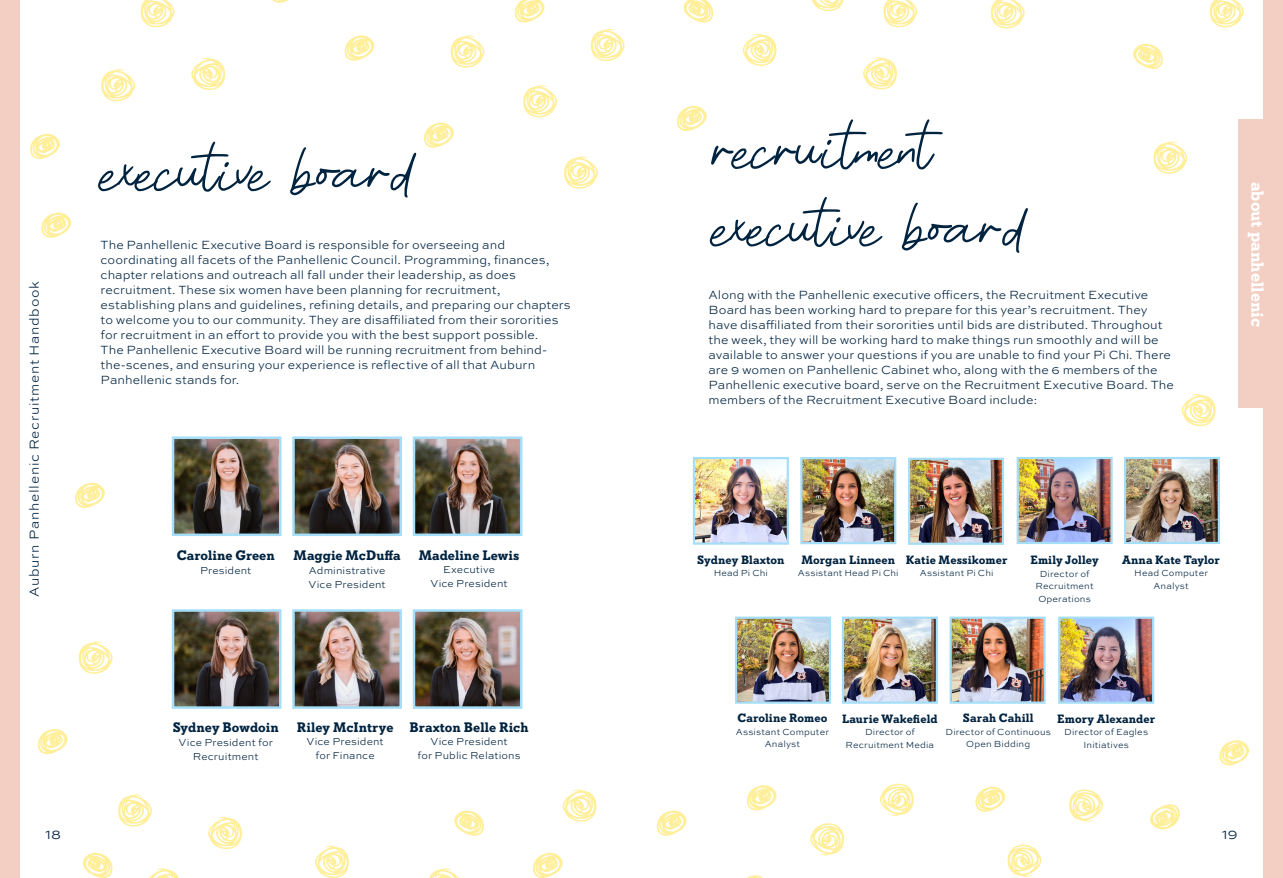
<style>
.page{position:relative;width:1283px;height:878px;background:#fff}
.page>*{position:absolute;margin:0;border:0;box-sizing:border-box;transform-origin:0 0}
.t1{font:91.25px "Owbeirak Script Demo Version";color:#002340}
.t2{font:700 17.5px "Davis";color:#fff}
.t3{font:300 15px "Sweet Sans Pro";color:#002340}
.ITALIC_SANS_SERIF{font:700 13.75px "Davis";letter-spacing:.005em;color:#002340}
.t4{font:300 13.75px "Sweet Sans Pro";letter-spacing:.05em;color:#002340}
.ITALIC_SANS_SERIF-2{font:300 12.5px/15px "Sweet Sans Pro";color:#002340}
.ITALIC_SANS_SERIF-3{font:700 12px "Davis";letter-spacing:.01em;color:#002340}
.ITALIC_SANS_SERIF-4{font:300 10.62px/13.8px "Sweet Sans Pro";letter-spacing:.01em;color:#002340;text-align:center}
.ITALIC_SANS_SERIF-5{font:300 9.25px/12.5px "Sweet Sans Pro";letter-spacing:.015em;color:#002340;text-align:center}
</style>
<div class="page">
<img style="left:175px;top:439px;width:103px;height:94px">
<div style="left:172px;top:436px;width:109px;height:100px;border:2px solid #a4def8"></div>
<img style="left:416px;top:612px;width:103px;height:93px">
<div style="left:413px;top:609px;width:109px;height:99px;border:2px solid #a4def8"></div>
<img style="left:416px;top:439px;width:103px;height:94px">
<div style="left:413px;top:436px;width:109px;height:100px;border:2px solid #a4def8"></div>
<img style="left:295px;top:439px;width:104px;height:94px">
<div style="left:292px;top:436px;width:110px;height:100px;border:2px solid #a4def8"></div>
<img style="left:295px;top:612px;width:104px;height:93px">
<div style="left:292px;top:609px;width:110px;height:99px;border:2px solid #a4def8"></div>
<img style="left:175px;top:612px;width:103px;height:93px">
<div style="left:172px;top:609px;width:109px;height:99px;border:2px solid #a4def8"></div>
<svg style="left:523px;top:85px;width:34px;height:33px"></svg>
<svg style="left:450px;top:35px;width:35px;height:33px"></svg>
<svg style="left:41px;top:212px;width:30px;height:26px"></svg>
<svg style="left:424px;top:122px;width:30px;height:26px"></svg>
<svg style="left:564px;top:156px;width:34px;height:33px"></svg>
<svg style="left:101px;top:69px;width:34px;height:33px"></svg>
<svg style="left:344px;top:35px;width:31px;height:26px"></svg>
<svg style="left:514px;top:0;width:31px;height:23px"></svg>
<svg style="left:118px;top:794px;width:34px;height:33px"></svg>
<svg style="left:37px;top:729px;width:31px;height:25px"></svg>
<svg style="left:677px;top:105px;width:30px;height:26px"></svg>
<svg style="left:1181px;top:394px;width:35px;height:33px"></svg>
<svg style="left:1219px;top:740px;width:30px;height:25px"></svg>
<svg style="left:656px;top:810px;width:31px;height:25px"></svg>
<img style="left:845px;top:619px;width:90px;height:81px">
<div style="left:842px;top:616px;width:96px;height:87px;border:2px solid #a4def8"></div>
<img style="left:952px;top:619px;width:90px;height:81px">
<div style="left:949px;top:616px;width:96px;height:87px;border:2px solid #a4def8"></div>
<img style="left:1061px;top:619px;width:90px;height:81px">
<div style="left:1058px;top:616px;width:96px;height:87px;border:2px solid #a4def8"></div>
<img style="left:738px;top:619px;width:90px;height:81px">
<div style="left:735px;top:616px;width:96px;height:87px;border:2px solid #a4def8"></div>
<img style="left:1019px;top:460px;width:90px;height:81px">
<div style="left:1016px;top:457px;width:96px;height:87px;border:2px solid #a4def8"></div>
<img style="left:1127px;top:460px;width:90px;height:81px">
<div style="left:1124px;top:457px;width:96px;height:87px;border:2px solid #a4def8"></div>
<img style="left:696px;top:460px;width:90px;height:81px">
<div style="left:693px;top:457px;width:96px;height:87px;border:2px solid #a4def8"></div>
<img style="left:803px;top:460px;width:90px;height:81px">
<div style="left:800px;top:457px;width:96px;height:87px;border:2px solid #a4def8"></div>
<img style="left:911px;top:460px;width:90px;height:82px">
<div style="left:908px;top:457px;width:96px;height:88px;border:2px solid #a4def8"></div>
<svg style="left:140px;top:0;width:35px;height:28px"></svg>
<svg style="left:191px;top:57px;width:35px;height:33px"></svg>
<svg style="left:272px;top:0;width:17px;height:3px"></svg>
<div style="left:0;top:0;width:19px;height:878px;background:#f2cfc2"></div>
<div style="left:1263px;top:0;width:19px;height:878px;background:#f2cfc2"></div>
<div style="left:1238px;top:120px;width:44px;height:288px;background:#f2cfc2"></div>
<svg style="left:533px;top:852px;width:30px;height:26px"></svg>
<svg style="left:78px;top:641px;width:35px;height:33px"></svg>
<svg style="left:883px;top:0;width:35px;height:28px"></svg>
<svg style="left:1153px;top:141px;width:35px;height:33px"></svg>
<svg style="left:742px;top:33px;width:35px;height:33px"></svg>
<svg style="left:683px;top:0;width:31px;height:23px"></svg>
<svg style="left:863px;top:57px;width:34px;height:33px"></svg>
<svg style="left:1133px;top:43px;width:30px;height:26px"></svg>
<svg style="left:990px;top:0;width:35px;height:29px"></svg>
<svg style="left:1209px;top:0;width:35px;height:28px"></svg>
<svg style="left:149px;top:868px;width:30px;height:10px"></svg>
<svg style="left:315px;top:845px;width:34px;height:33px"></svg>
<svg style="left:562px;top:789px;width:35px;height:33px"></svg>
<svg style="left:454px;top:810px;width:30px;height:25px"></svg>
<svg style="left:82px;top:852px;width:31px;height:26px"></svg>
<svg style="left:208px;top:817px;width:34px;height:32px"></svg>
<svg style="left:429px;top:868px;width:30px;height:10px"></svg>
<svg style="left:75px;top:482px;width:30px;height:26px"></svg>
<svg style="left:810px;top:823px;width:34px;height:32px"></svg>
<svg style="left:746px;top:875px;width:17px;height:3px"></svg>
<svg style="left:880px;top:783px;width:34px;height:33px"></svg>
<svg style="left:1150px;top:804px;width:30px;height:26px"></svg>
<svg style="left:1007px;top:844px;width:35px;height:33px"></svg>
<svg style="left:1069px;top:789px;width:34px;height:33px"></svg>
<svg style="left:746px;top:785px;width:31px;height:25px"></svg>
<svg style="left:975px;top:786px;width:30px;height:25px"></svg>
<svg style="left:30px;top:133px;width:30px;height:26px"></svg>
<svg style="left:590px;top:29px;width:35px;height:33px"></svg>
<svg style="left:811px;top:0;width:33px;height:12px"></svg>
<p class="t4" style="left:25px;top:596px;width:317px;rotate:-90deg">Auburn Panhellenic Recruitment Handbook</p>
<p class="t1" style="left:101px;top:131px;width:313px">executive board</p>
<p class="ITALIC_SANS_SERIF-2" style="left:101px;top:237px;width:471px">The Panhellenic Executive Board is responsible for overseeing and coordinating all facets of the Panhellenic Council. Programming, finances, chapter relations and outreach all fall under their leadership, as does recruitment. These six women have been planning for recruitment, establishing plans and guidelines, refining details, and preparing our chapters to welcome you to our community. They are disaffiliated from their sororities for recruitment in an effort to provide you with the best support possible.<br>The Panhellenic Executive Board will be running recruitment from behind&shy;the-scenes, and ensuring your experience is reflective of all that Auburn Panhellenic stands for.</p>
<p class="ITALIC_SANS_SERIF" style="left:177px;top:547px;width:99px">Caroline Green</p>
<p class="ITALIC_SANS_SERIF-4" style="left:200px;top:563px;width:53px">President</p>
<p class="ITALIC_SANS_SERIF" style="left:293px;top:547px;width:109px">Maggie McDuffa</p>
<p class="ITALIC_SANS_SERIF-4" style="left:309px;top:563px;width:78px">Administrative</p>
<p class="ITALIC_SANS_SERIF-4" style="left:309px;top:577px;width:79px">Vice President</p>
<p class="ITALIC_SANS_SERIF" style="left:419px;top:546px;width:102px">Madeline Lewis</p>
<p class="ITALIC_SANS_SERIF-4" style="left:443px;top:562px;width:53px">Executive</p>
<p class="ITALIC_SANS_SERIF-4" style="left:430px;top:576px;width:79px">Vice President</p>
<p class="t1" style="left:713px;top:109px;width:221px">recruitment</p>
<p class="t1" style="left:713px;top:186px;width:313px">executive board</p>
<p class="ITALIC_SANS_SERIF-2" style="left:708px;top:287px;width:467px">Along with the Panhellenic executive officers, the Recruitment Executive Board has been working hard to prepare for this year’s recruitment. They have disaffiliated from their sororities until bids are distributed. Throughout the week, they will be working hard to make things run smoothly and will be available to answer your questions if you are unable to find your Pi Chi. There are 9 women on Panhellenic Cabinet who, along with the 6 members of the Panhellenic executive board, serve on the Recruitment Executive Board. The members of the Recruitment Executive Board include:</p>
<p class="t2" style="left:1267px;top:182px;width:147px;rotate:90deg">about panhellenic</p>
<p class="ITALIC_SANS_SERIF-3" style="left:697px;top:552px;width:89px">Sydney Blaxton</p>
<p class="ITALIC_SANS_SERIF-5" style="left:713px;top:566px;width:56px">Head Pi Chi</p>
<p class="ITALIC_SANS_SERIF-3" style="left:801px;top:552px;width:95px">Morgan Linneen</p>
<p class="ITALIC_SANS_SERIF-5" style="left:798px;top:566px;width:102px">Assistant Head Pi Chi</p>
<p class="ITALIC_SANS_SERIF-3" style="left:906px;top:552px;width:103px">Katie Messikomer</p>
<p class="ITALIC_SANS_SERIF-5" style="left:920px;top:566px;width:75px">Assistant Pi Chi</p>
<p class="ITALIC_SANS_SERIF-3" style="left:1030px;top:553px;width:70px">Emily Jolley</p>
<p class="ITALIC_SANS_SERIF-5" style="left:1035px;top:567px;width:59px">Director of<br>Recruitment<br>Operations</p>
<p class="ITALIC_SANS_SERIF-3" style="left:1122px;top:552px;width:99px">Anna Kate Taylor</p>
<p class="ITALIC_SANS_SERIF-5" style="left:1134px;top:566px;width:75px">Head Computer<br>Analyst</p>
<p class="ITALIC_SANS_SERIF" style="left:173px;top:719px;width:108px">Sydney Bowdoin</p>
<p class="ITALIC_SANS_SERIF-4" style="left:179px;top:735px;width:96px">Vice President for<br>Recruitment</p>
<p class="ITALIC_SANS_SERIF" style="left:297px;top:718px;width:98px">Riley McIntrye</p>
<p class="ITALIC_SANS_SERIF-4" style="left:306px;top:734px;width:79px">Vice President</p>
<p class="ITALIC_SANS_SERIF-4" style="left:315px;top:748px;width:61px">for Finance</p>
<p class="ITALIC_SANS_SERIF" style="left:409px;top:718px;width:120px">Braxton Belle Rich</p>
<p class="ITALIC_SANS_SERIF-4" style="left:430px;top:734px;width:79px">Vice President</p>
<p class="ITALIC_SANS_SERIF-4" style="left:417px;top:748px;width:104px">for Public Relations</p>
<p class="ITALIC_SANS_SERIF-3" style="left:737px;top:711px;width:92px">Caroline Romeo</p>
<p class="ITALIC_SANS_SERIF-5" style="left:736px;top:725px;width:95px">Assistant Computer<br>Analyst</p>
<p class="ITALIC_SANS_SERIF-3" style="left:842px;top:711px;width:97px">Laurie Wakefield</p>
<p class="ITALIC_SANS_SERIF-5" style="left:845px;top:725px;width:90px">Director of<br>Recruitment Media</p>
<p class="ITALIC_SANS_SERIF-3" style="left:963px;top:711px;width:72px">Sarah Cahill</p>
<p class="ITALIC_SANS_SERIF-5" style="left:945px;top:725px;width:107px">Director of Continuous<br>Open Bidding</p>
<p class="ITALIC_SANS_SERIF-3" style="left:1057px;top:711px;width:99px">Emory Alexander</p>
<p class="ITALIC_SANS_SERIF-5" style="left:1064px;top:725px;width:85px">Director of Eagles<br>Initiatives</p>
<p class="t3" style="left:45px;top:823px;width:17px">18</p>
<p class="t3" style="left:1222px;top:823px;width:17px">19</p>
</div>
